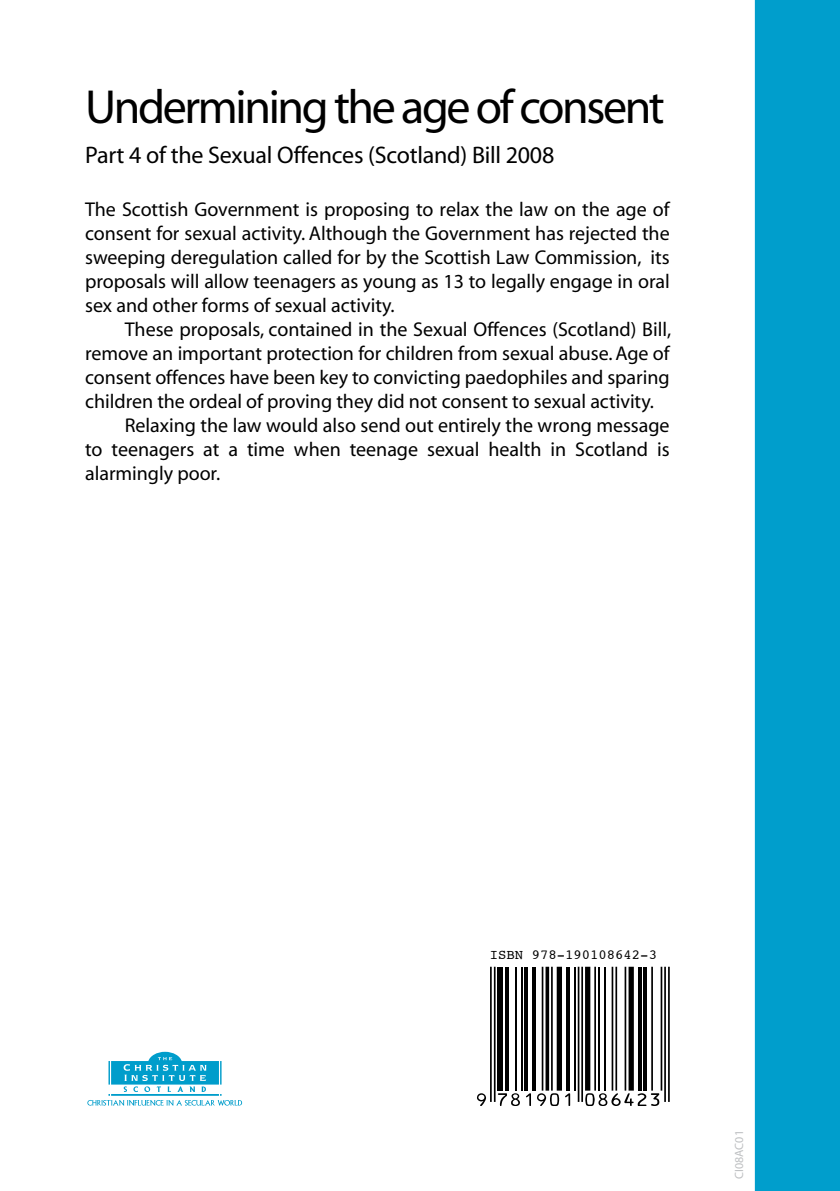
<style>
.page{position:relative;width:840px;height:1191px;background:#fff}
.page>*{position:absolute;margin:0;border:0;box-sizing:border-box;transform-origin:0 0}
.t1{font:48px "Myriad";letter-spacing:-.05em;color:#000}
.t2{font:24px "Myriad";letter-spacing:-.01em;color:#000}
.t3{font:20px/24px "Myriad";color:#000;text-align:justify}
.t4{font:14px "Courier";color:#000}
.t5{font:12px "Myriad";color:#bdbfc1}
</style>
<div class="page">
<img style="left:111px;top:1051px;width:108px;height:33px">
<div style="left:754px;top:0;width:85px;height:1191px;background:#009ecc"></div>
<hr style="left:489px;top:966px;width:2px;height:136px;background:#000">
<hr style="left:493px;top:966px;width:2px;height:136px;background:#000">
<div style="left:497px;top:966px;width:5px;height:124px;background:#000"></div>
<svg style="left:505px;top:967px;width:3px;height:123px"></svg>
<hr style="left:514px;top:966px;width:2px;height:124px;background:#000">
<hr style="left:520px;top:966px;width:2px;height:124px;background:#000">
<hr style="left:524px;top:966px;width:4px;height:124px;background:#000">
<svg style="left:532px;top:967px;width:3px;height:123px"></svg>
<hr style="left:541px;top:966px;width:2px;height:124px;background:#000">
<svg style="left:545px;top:966px;width:4px;height:124px"></svg>
<hr style="left:550px;top:966px;width:2px;height:124px;background:#000">
<div style="left:556px;top:966px;width:5px;height:124px;background:#000"></div>
<svg style="left:566px;top:967px;width:3px;height:123px"></svg>
<hr style="left:573px;top:966px;width:2px;height:124px;background:#000">
<hr style="left:577px;top:966px;width:2px;height:136px;background:#000">
<hr style="left:581px;top:966px;width:1px;height:136px;background:#000">
<svg style="left:585px;top:966px;width:5px;height:124px"></svg>
<hr style="left:594px;top:966px;width:1px;height:124px;background:#000">
<hr style="left:597px;top:966px;width:2px;height:124px;background:#000">
<hr style="left:603px;top:966px;width:2px;height:124px;background:#000">
<hr style="left:611px;top:966px;width:2px;height:124px;background:#000">
<hr style="left:615px;top:966px;width:1px;height:124px;background:#000">
<hr style="left:624px;top:966px;width:2px;height:124px;background:#000">
<div style="left:628px;top:966px;width:5px;height:124px;background:#000"></div>
<svg style="left:638px;top:967px;width:3px;height:123px"></svg>
<hr style="left:643px;top:966px;width:4px;height:124px;background:#000">
<hr style="left:651px;top:966px;width:1px;height:124px;background:#000">
<hr style="left:660px;top:966px;width:2px;height:124px;background:#000">
<hr style="left:663px;top:966px;width:2px;height:136px;background:#000">
<hr style="left:667px;top:966px;width:2px;height:136px;background:#000">
<svg style="left:477px;top:1093px;width:9px;height:13px"></svg>
<svg style="left:497px;top:1093px;width:22px;height:13px"></svg>
<svg style="left:526px;top:1093px;width:4px;height:13px"></svg>
<svg style="left:537px;top:1093px;width:33px;height:13px"></svg>
<svg style="left:585px;top:1093px;width:74px;height:13px"></svg>
<h1 class="t1" style="left:85px;top:83px;width:580px">Undermining the age of consent</h1>
<p class="t2" style="left:85px;top:143px;width:470px">Part 4 of the Sexual Offences (Scotland) Bill 2008</p>
<p class="t3" style="left:85px;top:198px;width:585px">The Scottish Government is proposing to relax the law on the age of consent for sexual activity. Although the Government has rejected the sweeping deregulation called for by the Scottish Law Commission, its proposals will allow teenagers as young as 13 to legally engage in oral sex and other forms of sexual activity.</p>
<p class="t3" style="left:125px;top:318px;width:547px">These proposals, contained in the Sexual Offences (Scotland) Bill,</p>
<p class="t3" style="left:85px;top:342px;width:585px">remove an important protection for children from sexual abuse. Age of</p>
<p class="t3" style="left:85px;top:366px;width:585px">consent offences have been key to convicting paedophiles and sparing</p>
<p class="t3" style="left:85px;top:390px;width:570px">children the ordeal of proving they did not consent to sexual activity.</p>
<p class="t3" style="left:125px;top:414px;width:546px">Relaxing the law would also send out entirely the wrong message</p>
<p class="t3" style="left:85px;top:438px;width:585px">to teenagers at a time when teenage sexual health in Scotland is</p>
<p class="t3" style="left:85px;top:462px;width:136px">alarmingly poor.</p>
<p class="t4" style="left:489px;top:947px;width:168px">ISBN 978-190108642-3</p>
<p class="t5" style="left:732px;top:1178px;width:50px;rotate:-90deg">CI08AC01</p>
</div>
